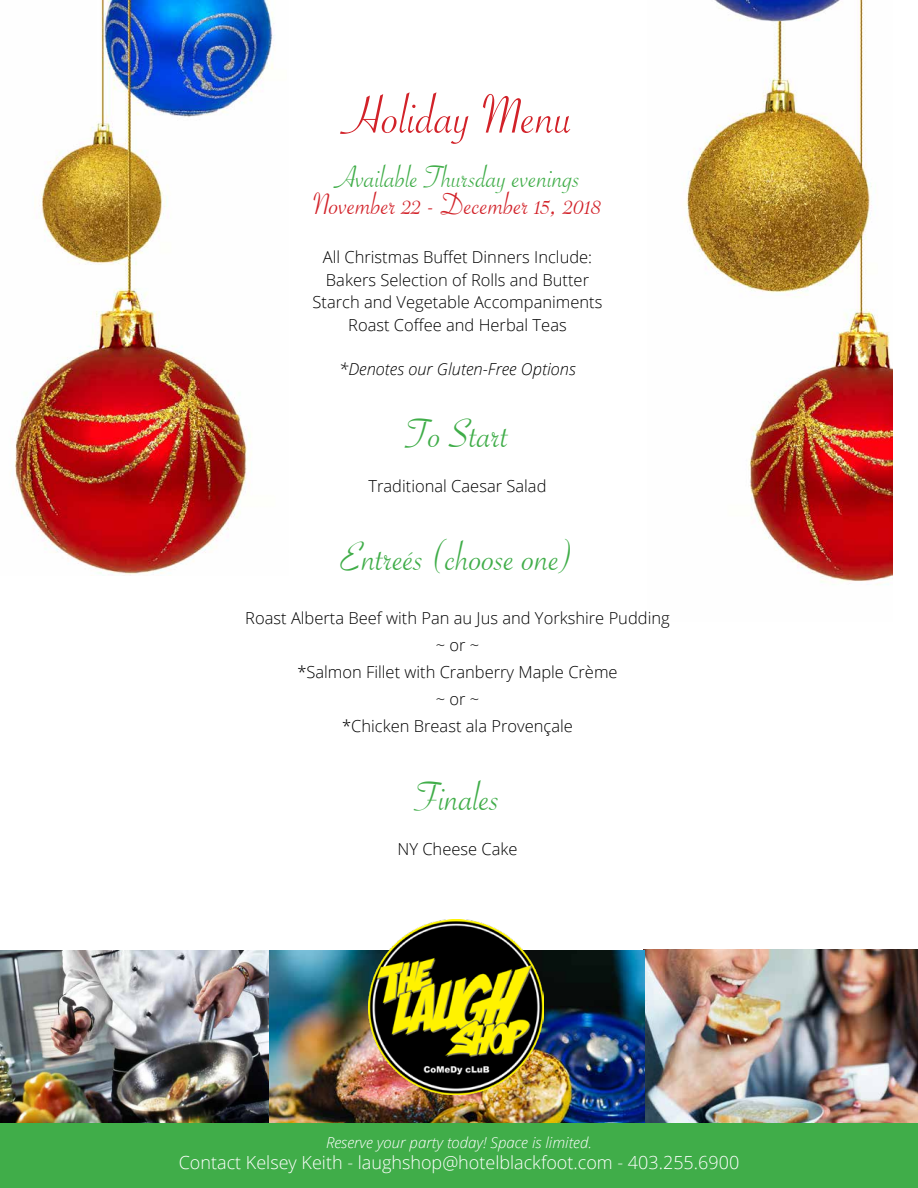
<style>
.page{position:relative;width:918px;height:1188px;background:#fff}
.page>*{position:absolute;margin:0;border:0;box-sizing:border-box;transform-origin:0 0}
.t1{font:58.5px "Savoye Let Plain";color:#d22229}
.t2{font:43.5px "Savoye Let Plain";color:#40ad49}
.t3{font:33px "Savoye Let Plain";color:#d22229}
.t4{font:33px "Savoye Let Plain";color:#40ad49}
.t5{font:300 18px "Open Sans";color:#fff}
.t6{font:300 16.5px/27px "Open Sans";color:#000;text-align:center}
.t7{font:italic 300 16.5px "Open Sans";color:#000}
.t8{font:italic 300 15px "Open Sans";color:#fff}
</style>
<div class="page">
<img style="left:684px;top:0;width:208px;height:585px">
<img style="left:14px;top:0;width:261px;height:576px">
<div style="left:0;top:1123px;width:918px;height:65px;background:#40ad49"></div>
<img style="left:269px;top:950px;width:649px;height:173px">
<img style="left:0;top:950px;width:269px;height:173px">
<img style="left:368px;top:920px;width:175px;height:174px">
<h1 class="t1" style="left:342px;top:76px;width:232px">Holiday Menu</h1>
<h3 class="t4" style="left:335px;top:155px;width:247px">Available Thursday evenings</h3>
<h3 class="t3" style="left:313px;top:182px;width:291px">November 22 - December 15, 2018</h3>
<p class="t6" style="left:313px;top:245px;width:291px;line-height:22.5px">All Christmas Buffet Dinners Include:<br>Bakers Selection of Rolls and Butter Starch and Vegetable Accompaniments Roast Coffee and Herbal Teas</p>
<p class="t7" style="left:339px;top:357px;width:238px">*Denotes our Gluten-Free Options</p>
<h2 class="t2" style="left:406px;top:404px;width:104px">To Start</h2>
<p class="t6" style="left:369px;top:472px;width:180px">Traditional Caesar Salad</p>
<h2 class="t2" style="left:340px;top:527px;width:235px">Entreés (choose one)</h2>
<p class="t6" style="left:245px;top:604px;width:426px">Roast Alberta Beef with Pan au Jus and Yorkshire Pudding ~ or ~<br>*Salmon Fillet with Cranberry Maple Crème<br>~ or ~<br>*Chicken Breast ala Provençale</p>
<h2 class="t2" style="left:415px;top:767px;width:86px">Finales</h2>
<p class="t6" style="left:397px;top:835px;width:122px">NY Cheese Cake</p>
<p class="t8" style="left:326px;top:1132px;width:267px">Reserve your party today! Space is limited.</p>
<p class="t5" style="left:179px;top:1150px;width:562px">Contact Kelsey Keith - laughshop@hotelblackfoot.com - 403.255.6900</p>
</div>
